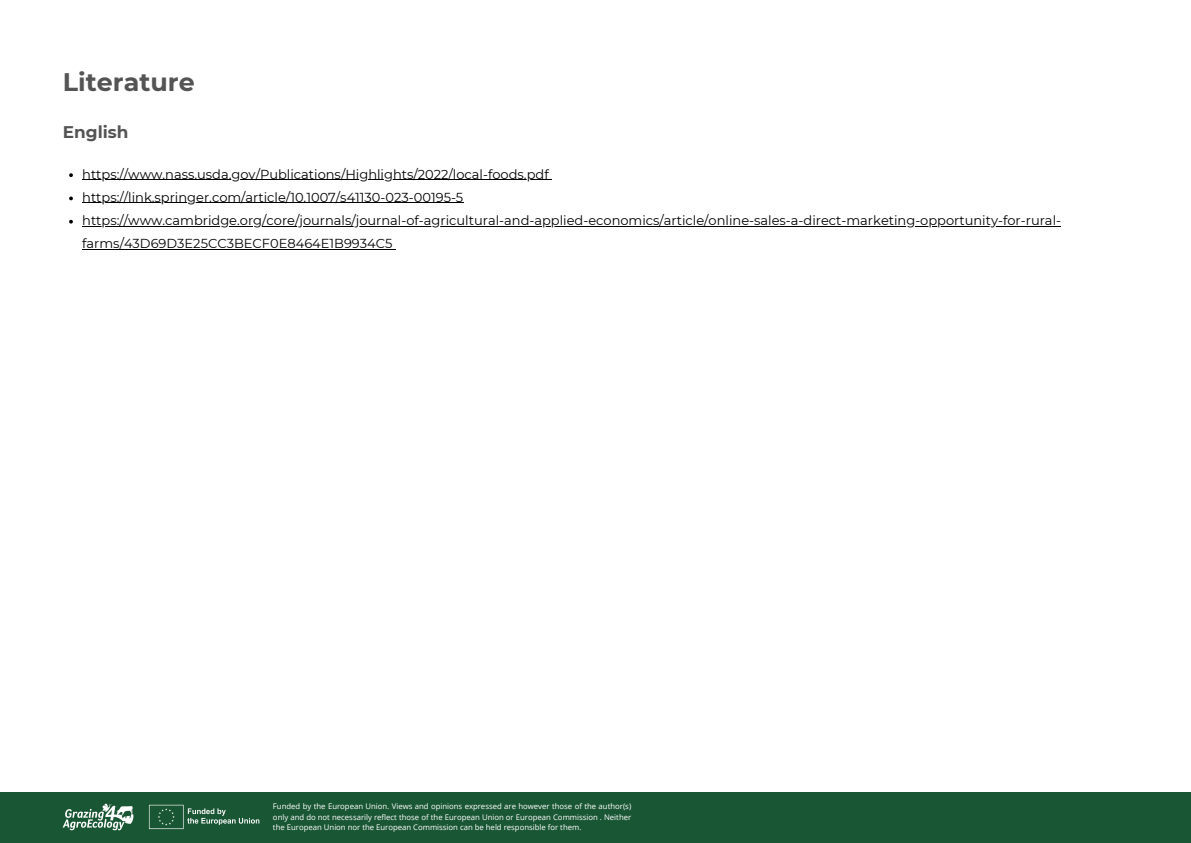
<style>
.page{position:relative;width:1191px;height:843px;background:#fff}
.page>*{position:absolute;margin:0;border:0;box-sizing:border-box;transform-origin:0 0}
.t1{font:700 25.4px "Montserrat";color:#545454}
.t2{font:700 16.9px "Montserrat";color:#545454}
.t3{font:13px/23.2px "Montserrat";color:#000}
.t4{font:7.8px/10.3px "Open Sans";color:#fff;text-align:justify}
</style>
<div class="page">
<div style="left:0;top:791px;width:1190px;height:51px;background:#195634"></div>
<img style="left:148px;top:804px;width:112px;height:25px">
<img style="left:62px;top:803px;width:72px;height:28px">
<svg style="left:69px;top:173px;width:4px;height:4px"></svg>
<hr style="left:82px;top:179px;width:466px;height:1px;background:#000">
<svg style="left:69px;top:196px;width:4px;height:4px"></svg>
<hr style="left:82px;top:202px;width:381px;height:1px;background:#000">
<svg style="left:69px;top:220px;width:4px;height:3px"></svg>
<hr style="left:82px;top:226px;width:978px;height:1px;background:#000">
<hr style="left:82px;top:249px;width:310px;height:1px;background:#000">
<h1 class="t1" style="left:63px;top:66px;width:133px">Literature</h1>
<h2 class="t2" style="left:63px;top:122px;width:67px">English</h2>
<p class="t3" style="left:82px;top:162px;width:468px">https://www.nass.usda.gov/Publications/Highlights/2022/local-foods.pdf</p>
<p class="t3" style="left:82px;top:185px;width:382px">https://link.springer.com/article/10.1007/s41130-023-00195-5</p>
<p class="t3" style="left:82px;top:209px;width:980px">https://www.cambridge.org/core/journals/journal-of-agricultural-and-applied-economics/article/online-sales-a-direct-marketing-opportunity-for-rural&shy;farms/43D69D3E25CC3BECF0E8464E1B9934C5</p>
<p class="t4" style="left:273px;top:800px;width:360px">Funded by the European Union. Views and opinions expressed are however those of the author(s) only and do not necessarily reflect those of the European Union or European Commission . Neither the European Union nor the European Commission can be held responsible for them.</p>
</div>
